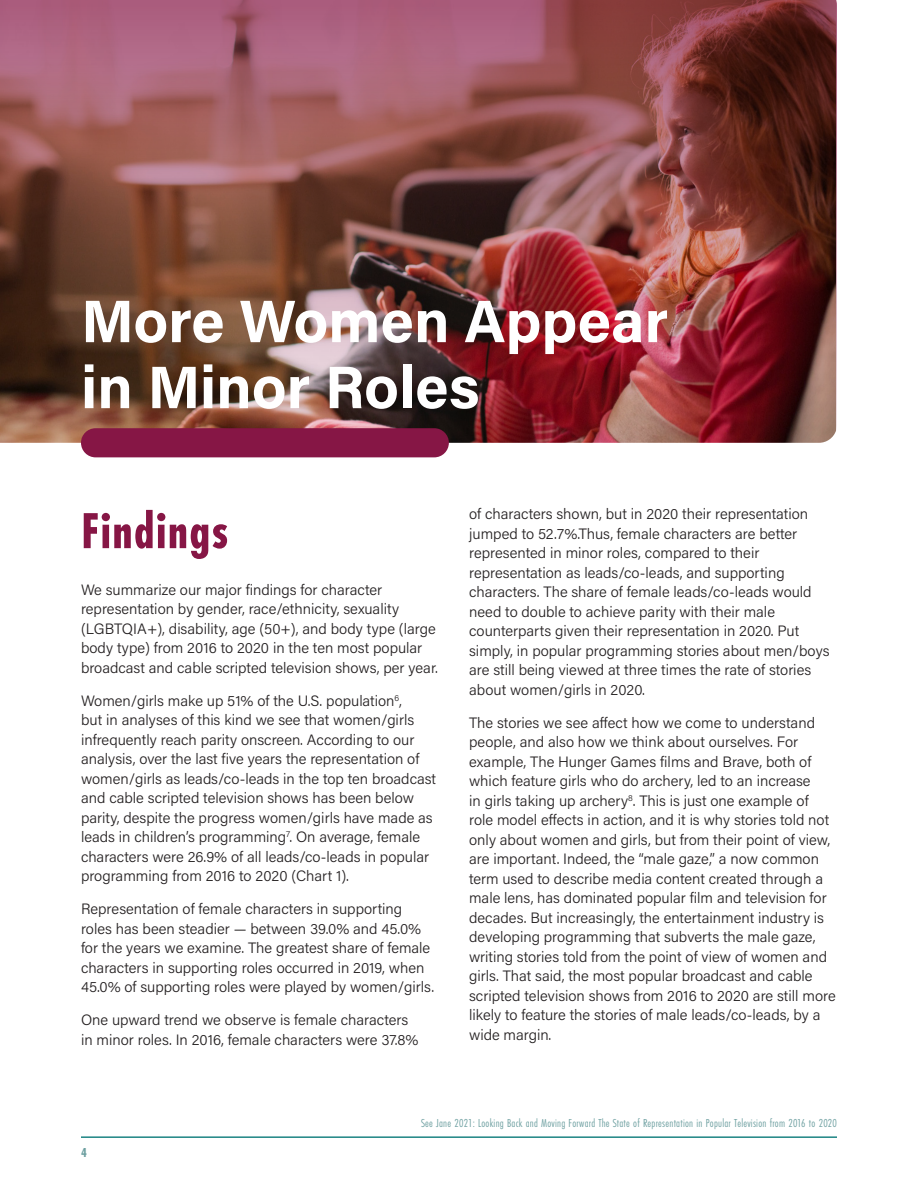
<style>
.page{position:relative;width:918px;height:1188px;background:#fff}
.page>*{position:absolute;margin:0;border:0;box-sizing:border-box;transform-origin:0 0}
.t1{font:700 60px/66px "Acumin Pro";color:#fff}
.Header_1{font:700 52.5px "Futura PT Cond";letter-spacing:.02em;color:#861645}
.Body_copy{font:300 15px/19.5px "Acumin Pro";color:#231f20}
.t2{font:700 13.5px "Futura PT Cond";color:#6ea0a1}
.t3{font:12px "Futura PT Cond";letter-spacing:.02em;color:#6ea0a1}
</style>
<div class="page">
<hr style="left:81px;top:1136px;width:756px;height:2px;background:#1c8483">
<img style="left:0;top:0;width:837px;height:443px">
<div style="left:81px;top:428px;width:368px;height:29px;background:#861645;border-radius:15px"></div>
<p class="t1" style="left:81px;top:286px;width:589px">More Women Appear in Minor Roles</p>
<p class="Header_1" style="left:81px;top:500px;width:148px">Findings</p>
<p class="Body_copy" style="left:81px;top:579px;width:358px">We summarize our major findings for character representation by gender, race/ethnicity, sexuality (LGBTQIA+), disability, age (50+), and body type (large body type) from 2016 to 2020 in the ten most popular broadcast and cable scripted television shows, per year.</p>
<p class="Body_copy" style="left:81px;top:690px;width:357px">Women/girls make up 51% of the U.S. population<sup>6</sup>,<br>but in analyses of this kind we see that women/girls infrequently reach parity onscreen. According to our analysis, over the last five years the representation of women/girls as leads/co-leads in the top ten broadcast and cable scripted television shows has been below parity, despite the progress women/girls have made as leads in children’s programming<sup>7</sup>. On average, female characters were 26.9% of all leads/co-leads in popular programming from 2016 to 2020 (Chart 1).</p>
<p class="Body_copy" style="left:81px;top:899px;width:355px">Representation of female characters in supporting roles has been steadier — between 39.0% and 45.0% for the years we examine. The greatest share of female characters in supporting roles occurred in 2019, when 45.0% of supporting roles were played by women/girls.</p>
<p class="Body_copy" style="left:81px;top:1010px;width:339px">One upward trend we observe is female characters in minor roles. In 2016, female characters were 37.8%</p>
<p class="Body_copy" style="left:469px;top:504px;width:362px">of characters shown, but in 2020 their representation jumped to 52.7%.Thus, female characters are better represented in minor roles, compared to their representation as leads/co-leads, and supporting characters. The share of female leads/co-leads would need to double to achieve parity with their male counterparts given their representation in 2020. Put simply, in popular programming stories about men/boys are still being viewed at three times the rate of stories about women/girls in 2020.</p>
<p class="Body_copy" style="left:469px;top:712px;width:368px">The stories we see affect how we come to understand people, and also how we think about ourselves. For example, The Hunger Games films and Brave, both of which feature girls who do archery, led to an increase<br>in girls taking up archery<sup>8</sup>. This is just one example of role model effects in action, and it is why stories told not only about women and girls, but from their point of view, are important. Indeed, the “male gaze,” a now common term used to describe media content created through a male lens, has dominated popular film and television for decades. But increasingly, the entertainment industry is developing programming that subverts the male gaze, writing stories told from the point of view of women and girls. That said, the most popular broadcast and cable scripted television shows from 2016 to 2020 are still more likely to feature the stories of male leads/co-leads, by a wide margin.</p>
<p class="t2" style="left:81px;top:1144px;width:7px">4</p>
<p class="t3" style="left:421px;top:1116px;width:417px">See Jane 2021: Looking Back and Moving Forward The State of Representation in Popular Television from 2016 to 2020</p>
</div>
